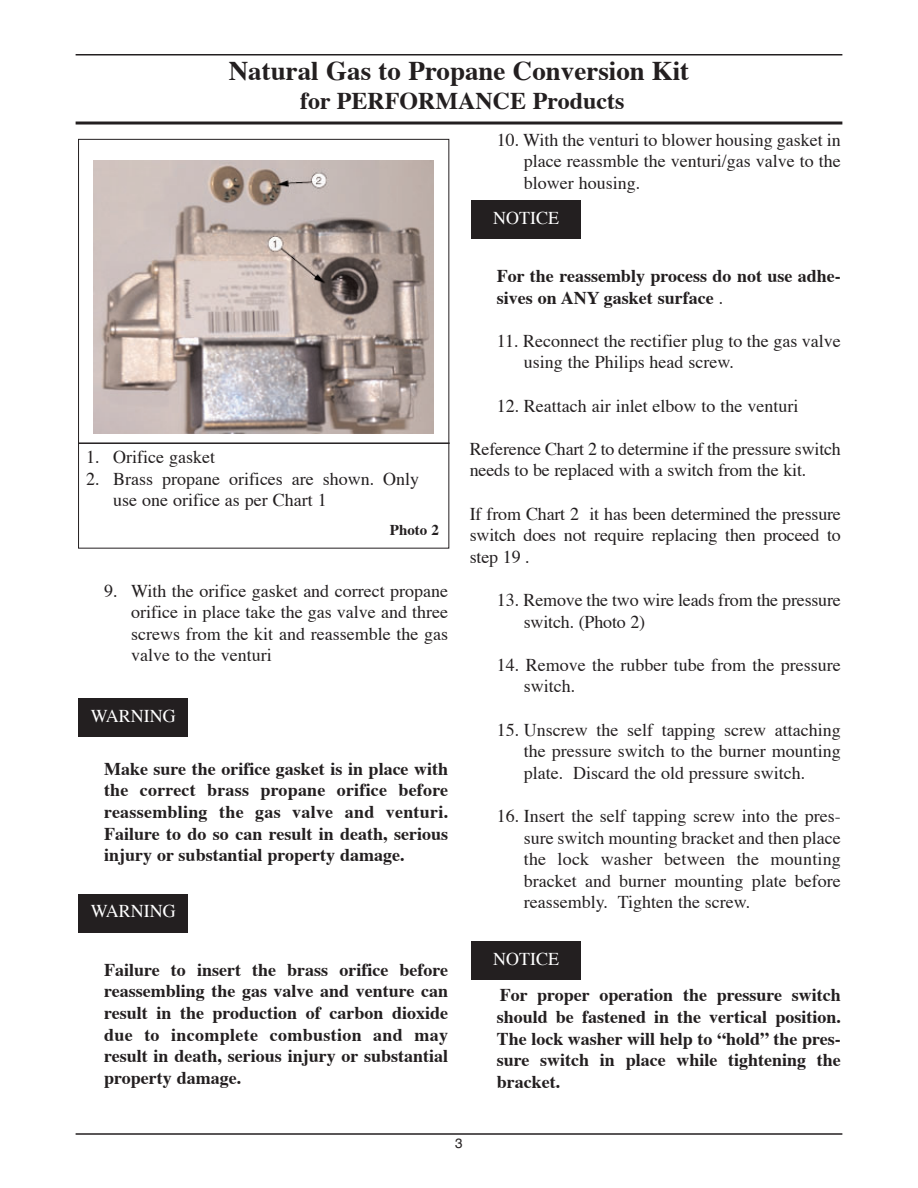
<style>
.page{position:relative;width:918px;height:1188px;background:#fff}
.page>*{position:absolute;margin:0;border:0;box-sizing:border-box;transform-origin:0 0}
.t1{font:700 27px "Times";color:#231f20}
.t2{font:700 24px "Times";color:#231f20}
.t3{font:18px/21.6px "Times";color:#231f20;text-align:justify}
.t4{font:700 18px/21.6px "Times";color:#231f20;text-align:justify}
.t5{font:18px "Times";color:#fff}
.t6{font:700 15px "Times";color:#231f20}
.t7{font:13.5px "Helvetica";color:#231f20}
.s1{font-weight:400}
</style>
<div class="page">
<hr style="left:76px;top:54px;width:766px;height:2px;background:#231f20">
<hr style="left:76px;top:122px;width:766px;height:3px;background:#231f20">
<hr style="left:76px;top:1133px;width:766px;height:2px;background:#231f20">
<div style="left:471px;top:941px;width:110px;height:39px;background:#231f20"></div>
<div style="left:471px;top:200px;width:110px;height:39px;background:#231f20"></div>
<div style="left:79px;top:894px;width:109px;height:39px;background:#231f20"></div>
<div style="left:79px;top:698px;width:109px;height:39px;background:#231f20"></div>
<div style="left:78px;top:139px;width:371px;height:410px;border:1px solid #231f20"></div>
<hr style="left:78px;top:442px;width:372px;height:2px;background:#231f20">
<img style="left:93px;top:160px;width:341px;height:273px">
<h1 class="t1" style="left:229px;top:60px;width:462px">Natural Gas to Propane Conversion Kit</h1>
<h2 class="t2" style="left:300px;top:91px;width:326px">for PERFORMANCE Products</h2>
<p class="t3" style="left:524px;top:131px;width:319px;text-indent:-27px">10. With the venturi to blower housing gasket in place reassmble the venturi/gas valve to the blower housing.</p>
<p class="t3" style="left:86px;top:448px;width:130px">1. Orifice gasket</p>
<p class="t3" style="left:113px;top:469px;width:308px;text-indent:-27px">2. Brass propane orifices are shown. Only use one orifice as per Chart 1</p>
<p class="t6" style="left:390px;top:524px;width:51px">Photo 2</p>
<p class="t3" style="left:131px;top:581px;width:319px;text-indent:-27px">9. With the orifice gasket and correct propane orifice in place take the gas valve and three screws from the kit and reassemble the gas valve to the venturi</p>
<p class="t5" style="left:91px;top:708px;width:86px">WARNING</p>
<p class="t4" style="left:104px;top:759px;width:346px">Make sure the orifice gasket is in place with the correct brass propane orifice before reassembling the gas valve and venturi.<br>Failure to do so can result in death, serious injury or substantial property damage.</p>
<p class="t5" style="left:91px;top:904px;width:86px">WARNING</p>
<p class="t4" style="left:104px;top:960px;width:346px">Failure to insert the brass orifice before reassembling the gas valve and venture can result in the production of carbon dioxide due to incomplete combustion and may result in death, serious injury or substantial property damage.</p>
<p class="t5" style="left:493px;top:210px;width:67px">NOTICE</p>
<p class="t4" style="left:497px;top:267px;width:346px">For the reassembly process do not use adhe&shy;sives on ANY gasket surface <span class="s1">.</span></p>
<p class="t3" style="left:524px;top:332px;width:319px;text-indent:-27px">11. Reconnect the rectifier plug to the gas valve using the Philips head screw.</p>
<p class="t3" style="left:497px;top:396px;width:303px">12. Reattach air inlet elbow to the venturi</p>
<p class="t3" style="left:470px;top:440px;width:373px">Reference Chart 2 to determine if the pressure switch needs to be replaced with a switch from the kit.</p>
<p class="t3" style="left:470px;top:504px;width:373px">If from Chart 2 it has been determined the pressure switch does not require replacing then proceed to step 19 .</p>
<p class="t3" style="left:524px;top:591px;width:319px;text-indent:-27px">13. Remove the two wire leads from the pressure switch. (Photo 2)</p>
<p class="t3" style="left:524px;top:656px;width:319px;text-indent:-27px">14. Remove the rubber tube from the pressure switch.</p>
<p class="t3" style="left:524px;top:720px;width:319px;text-indent:-27px">15. Unscrew the self tapping screw attaching the pressure switch to the burner mounting plate. Discard the old pressure switch.</p>
<p class="t3" style="left:524px;top:807px;width:319px;text-indent:-27px">16. Insert the self tapping screw into the pres&shy;sure switch mounting bracket and then place the lock washer between the mounting bracket and burner mounting plate before reassembly. Tighten the screw.</p>
<p class="t5" style="left:493px;top:951px;width:67px">NOTICE</p>
<p class="t4" style="left:497px;top:986px;width:346px">For proper operation the pressure switch should be fastened in the vertical position.<br>The lock washer will help to “hold” the pres&shy;sure switch in place while tightening the bracket.</p>
<p class="t7" style="left:455px;top:1137px;width:9px">3</p>
</div>
